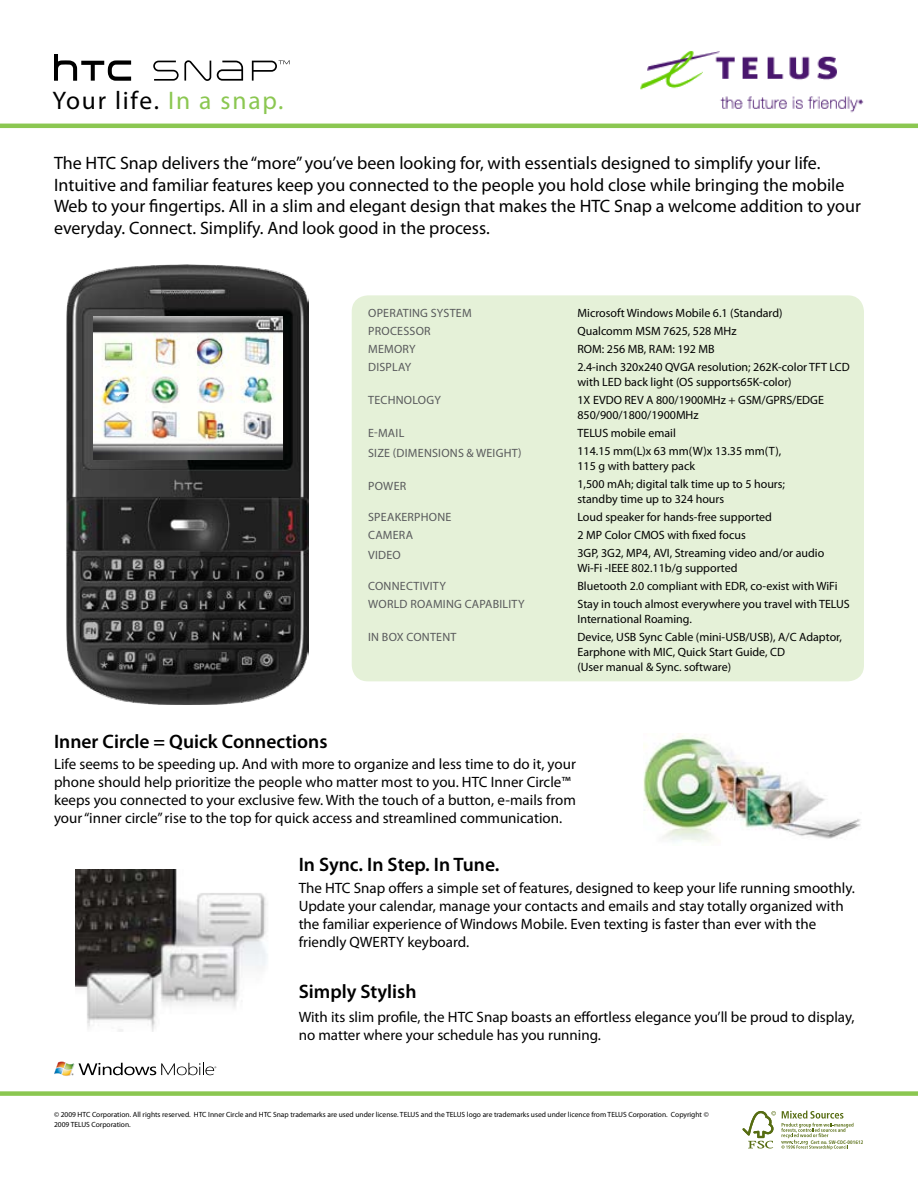
<style>
.page{position:relative;width:918px;height:1188px;background:#fff}
.page>*{position:absolute;margin:0;border:0;box-sizing:border-box;transform-origin:0 0}
.t1{font:25.5px "Myriad Pro";letter-spacing:.07em;color:#000}
.t2{font:600 19.5px "Myriad Pro";color:#000}
.t3{font:18px/21.6px "Myriad Pro";color:#000}
.t4{font:15px/18px "Myriad Pro";color:#000}
.t5{font:12px/18px "Myriad Pro";color:#000}
.t6{font:12px/18px "Myriad Pro";letter-spacing:.02em;color:#58595b}
.t7{font:7.5px/10.5px "Myriad Pro";color:#000}
.t8{font:700 condensed 4.95px "Frutiger";letter-spacing:.01em;color:#566c11}
.s1{color:#8bc751}
</style>
<div class="page">
<svg style="left:217px;top:61px;width:26px;height:20px"></svg>
<svg style="left:153px;top:60px;width:58px;height:21px"></svg>
<svg style="left:54px;top:54px;width:77px;height:27px"></svg>
<svg style="left:252px;top:60px;width:38px;height:21px"></svg>
<img style="left:67px;top:264px;width:242px;height:441px">
<img style="left:644px;top:735px;width:217px;height:107px">
<img style="left:76px;top:870px;width:192px;height:162px">
<img style="left:640px;top:51px;width:224px;height:62px">
<div style="left:352px;top:295px;width:512px;height:386px;background:#e5f1d8;border-radius:16px"></div>
<hr style="left:0;top:124px;width:918px;height:4px;background:#8bc751">
<svg style="left:54px;top:1062px;width:162px;height:14px"></svg>
<svg style="left:742px;top:1110px;width:112px;height:40px"></svg>
<img style="left:94px;top:317px;width:189px;height:143px">
<div style="left:0;top:1091px;width:918px;height:5px;background:#8bc751"></div>
<h1 class="t1" style="left:52px;top:84px;width:232px">Your life. <span class="s1">In a snap.</span></h1>
<p class="t3" style="left:54px;top:152px;width:808px">The HTC Snap delivers the “more” you’ve been looking for, with essentials designed to simplify your life.<br>Intuitive and familiar features keep you connected to the people you hold close while bringing the mobile Web to your fingertips. All in a slim and elegant design that makes the HTC Snap a welcome addition to your everyday. Connect. Simplify. And look good in the process.</p>
<h2 class="t2" style="left:54px;top:729px;width:275px">Inner Circle = Quick Connections</h2>
<p class="t6" style="left:368px;top:304px;width:22px">Operati</p>
<p class="t6" style="left:412px;top:304px;width:33px">ng System</p>
<p class="t6" style="left:368px;top:322px;width:32px">Processor<br>Memory<br>Display</p>
<p class="t6" style="left:368px;top:391px;width:44px">Tech nolo</p>
<p class="t6" style="left:426px;top:391px;width:15px">gy</p>
<p class="t6" style="left:368px;top:423px;width:36px;line-height:19.5px">E-mail<br>Size (dime</p>
<p class="t6" style="left:424px;top:444px;width:99px">nsions &amp; weight)</p>
<p class="t6" style="left:368px;top:477px;width:9px">Power</p>
<p class="t6" style="left:368px;top:508px;width:83px">Speakerphone<br>Camera</p>
<p class="t6" style="left:368px;top:546px;width:15px">Video</p>
<p class="t6" style="left:368px;top:577px;width:39px">Connectivity<br>World</p>
<p class="t6" style="left:410px;top:595px;width:8px">roami</p>
<p class="t6" style="left:446px;top:595px;width:60px">ng capability</p>
<p class="t6" style="left:368px;top:628px;width:88px">In Box Conte nt</p>
<p class="t5" style="left:577px;top:304px;width:274px">Microsoft Windows Mobile 6.1 (Standard)<br>Qualcomm MSM 7625, 528 MHz<br>ROM: 256 MB, RAM: 192 MB<br>2.4-inch 320x240 QVGA resolution; 262K-color TFT LCD</p>
<p class="t5" style="left:577px;top:373px;width:248px">with LED back light (OS supports65K-color)<br>1X EVDO REV A 800/1900MHz + GSM/GP RS/EDGE</p>
<p class="t5" style="left:577px;top:406px;width:205px">850/900/1800/1900MHz<br>TELUS mobile email<br>114.15 mm(L)x 63 mm(W)x 13.35 mm(T),</p>
<p class="t5" style="left:577px;top:457px;width:209px">115 g with battery pack<br>1,500 mAh; digital talk time up to 5 hours;</p>
<p class="t5" style="left:577px;top:490px;width:248px">standby time up to 324 hours<br>Loud speaker for hands-free supported<br>2 MP Color CMOS with fixed focus<br>3GP, 3G2, MP4, AVI, Streaming video and/or audio</p>
<p class="t5" style="left:577px;top:559px;width:274px">Wi-Fi -IEEE 802.11b/g supported<br>Bluetooth 2.0 compliant with EDR, co-exist with WiFi<br>Stay in touch almost everywhere you travel with TELUS</p>
<p class="t5" style="left:577px;top:610px;width:266px">International Roaming.<br>Device, USB Sync Cable (mini-USB/USB), A/C Adaptor,</p>
<p class="t5" style="left:577px;top:645px;width:209px;line-height:15px">Earphone with MIC, Quick Start Guide, CD (User manual &amp; Sync. software)</p>
<p class="t4" style="left:54px;top:755px;width:523px">Life seems to be speeding up. And with more to organize and less time to do it, your phone should help prioritize the people who matter most to you. HTC Inner Circle™ keeps you connected to your exclusive few. With the touch of a button, e-mails from your “inner circle” rise to the top for quick access and streamlined communication.</p>
<h2 class="t2" style="left:299px;top:852px;width:202px">In Sync. In Step. In Tune.</h2>
<p class="t4" style="left:299px;top:878px;width:558px">The HTC Snap offers a simple set of features, designed to keep your life running smoothly.<br>Update your calendar, manage your contacts and emails and stay totally organized with the familiar experience of Windows Mobile. Even texting is faster than ever with the friendly QWERTY keyboard.</p>
<h2 class="t2" style="left:299px;top:979px;width:119px">Simply Stylish</h2>
<p class="t4" style="left:299px;top:1008px;width:557px">With its slim profile, the HTC Snap boasts an effortless elegance you’ll be proud to display, no matter where your schedule has you running.</p>
<p class="t7" style="left:54px;top:1109px;width:656px">© 2009 HTC Corporation. All rights reserved. HTC Inner Circle and HTC Snap trademarks are used under license. TELUS and the TELUS logo are trademarks used under licence from TELUS Corporation. Copyright ©<br>2009 TELUS Corporation.</p>
<p class="t8" style="left:811px;top:1139px;width:54px">Cert no. SW-COC-001612</p>
</div>
